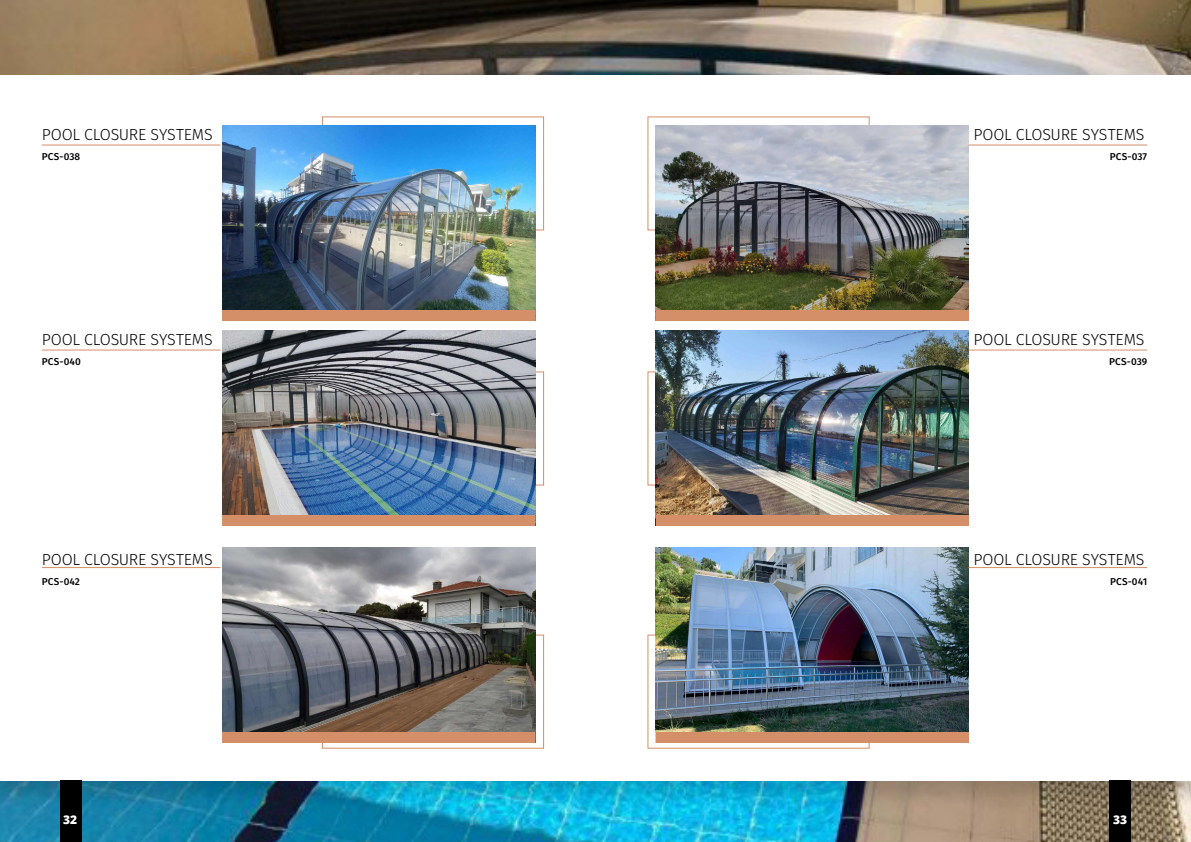
<style>
.page{position:relative;width:1191px;height:842px;background:#fff}
.page>*{position:absolute;margin:0;border:0;box-sizing:border-box;transform-origin:0 0}
.t1{font:300 16px "Fira Sans";letter-spacing:-.01em;color:#020203}
.t2{font:800 12px "Open Sans";color:#fff}
.t3{font:500 10px "Fira Sans";letter-spacing:.01em;color:#000}
</style>
<div class="page">
<img style="left:0;top:0;width:1191px;height:842px">
<div style="left:0;top:73px;width:1191px;height:737px;background:#000;opacity:.15"></div>
<div style="left:0;top:75px;width:1191px;height:705px;background:#fff"></div>
<svg style="left:535px;top:371px;width:9px;height:115px"></svg>
<svg style="left:321px;top:116px;width:223px;height:115px"></svg>
<img style="left:222px;top:125px;width:313px;height:185px">
<img style="left:222px;top:330px;width:313px;height:185px">
<img style="left:222px;top:548px;width:313px;height:86px">
<svg style="left:647px;top:116px;width:223px;height:115px"></svg>
<svg style="left:647px;top:371px;width:8px;height:115px"></svg>
<svg style="left:222px;top:634px;width:322px;height:115px;background:#756d69"></svg>
<div style="left:222px;top:515px;width:313px;height:10px;background:#d48f68"></div>
<img style="left:655px;top:125px;width:313px;height:185px">
<img style="left:655px;top:330px;width:313px;height:185px">
<img style="left:655px;top:548px;width:313px;height:86px">
<div style="left:222px;top:310px;width:313px;height:10px;background:#d48f68"></div>
<img style="left:647px;top:634px;width:321px;height:115px">
<div style="left:655px;top:515px;width:313px;height:10px;background:#d48f68"></div>
<div style="left:655px;top:310px;width:313px;height:10px;background:#d48f68"></div>
<hr style="left:42px;top:145px;width:178px;height:1px;background:#d48f68">
<hr style="left:968px;top:145px;width:179px;height:1px;background:#d48f68">
<hr style="left:42px;top:350px;width:178px;height:1px;background:#d48f68">
<hr style="left:968px;top:350px;width:179px;height:1px;background:#d48f68">
<hr style="left:42px;top:567px;width:178px;height:1px;background:#d48f68">
<hr style="left:968px;top:567px;width:179px;height:1px;background:#d48f68">
<div style="left:60px;top:780px;width:21px;height:62px;background:#000"></div>
<div style="left:1109px;top:780px;width:22px;height:62px;background:#000"></div>
<p class="t1" style="left:42px;top:123px;width:173px">POOL CLOSURE SYSTEMS</p>
<p class="t1" style="left:973px;top:123px;width:173px">POOL CLOSURE SYSTEMS</p>
<p class="t3" style="left:42px;top:149px;width:40px">PCS-038</p>
<p class="t3" style="left:1109px;top:149px;width:39px">PCS-037</p>
<p class="t1" style="left:42px;top:328px;width:173px">POOL CLOSURE SYSTEMS</p>
<p class="t1" style="left:973px;top:328px;width:173px">POOL CLOSURE SYSTEMS</p>
<p class="t3" style="left:42px;top:354px;width:41px">PCS-040</p>
<p class="t3" style="left:1109px;top:354px;width:40px">PCS-039</p>
<p class="t1" style="left:42px;top:548px;width:173px">POOL CLOSURE SYSTEMS</p>
<p class="t1" style="left:973px;top:548px;width:173px">POOL CLOSURE SYSTEMS</p>
<p class="t3" style="left:42px;top:574px;width:40px">PCS-042</p>
<p class="t3" style="left:1110px;top:574px;width:39px">PCS-041</p>
<p class="t2" style="left:63px;top:811px;width:16px">32</p>
<p class="t2" style="left:1113px;top:811px;width:16px">33</p>
</div>
